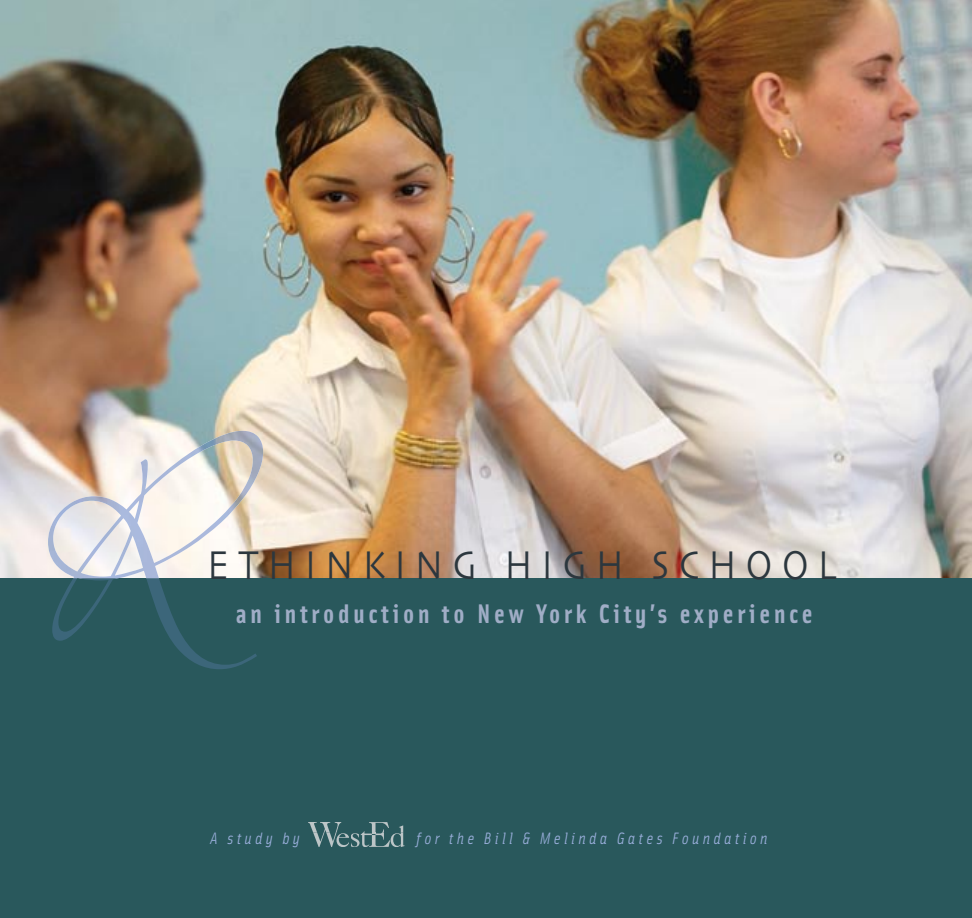
<style>
.page{position:relative;width:972px;height:918px;background:#fff}
.page>*{position:absolute;margin:0;border:0;box-sizing:border-box;transform-origin:0 0}
.t1{font:42px "Skia";letter-spacing:.27em;color:#2c373e;scale:.84 1}
.t2{font:700 27px "Solex";letter-spacing:.14em;color:#a0adc6}
.t3{font:italic 16.5px "Solex";letter-spacing:.2em;color:#99aeda}
</style>
<div class="page">
<img style="left:0;top:0;width:972px;height:579px">
<div style="left:0;top:579px;width:972px;height:339px;background:#29585c"></div>
<svg style="left:308px;top:822px;width:97px;height:25px"></svg>
<img style="left:48px;top:431px;width:215px;height:148px">
<svg style="left:52px;top:579px;width:205px;height:90px"></svg>
<h1 class="t1" style="left:208px;top:540px;width:751px">ETHINKING HIGH SCHOOL</h1>
<h2 class="t2" style="left:236px;top:596px;width:578px">an introduction to New York City’s experience</h2>
<p class="t3" style="left:210px;top:828px;width:91px">A study by</p>
<p class="t3" style="left:416px;top:828px;width:353px">for the Bill &amp; Melinda Gates Foundation</p>
</div>
